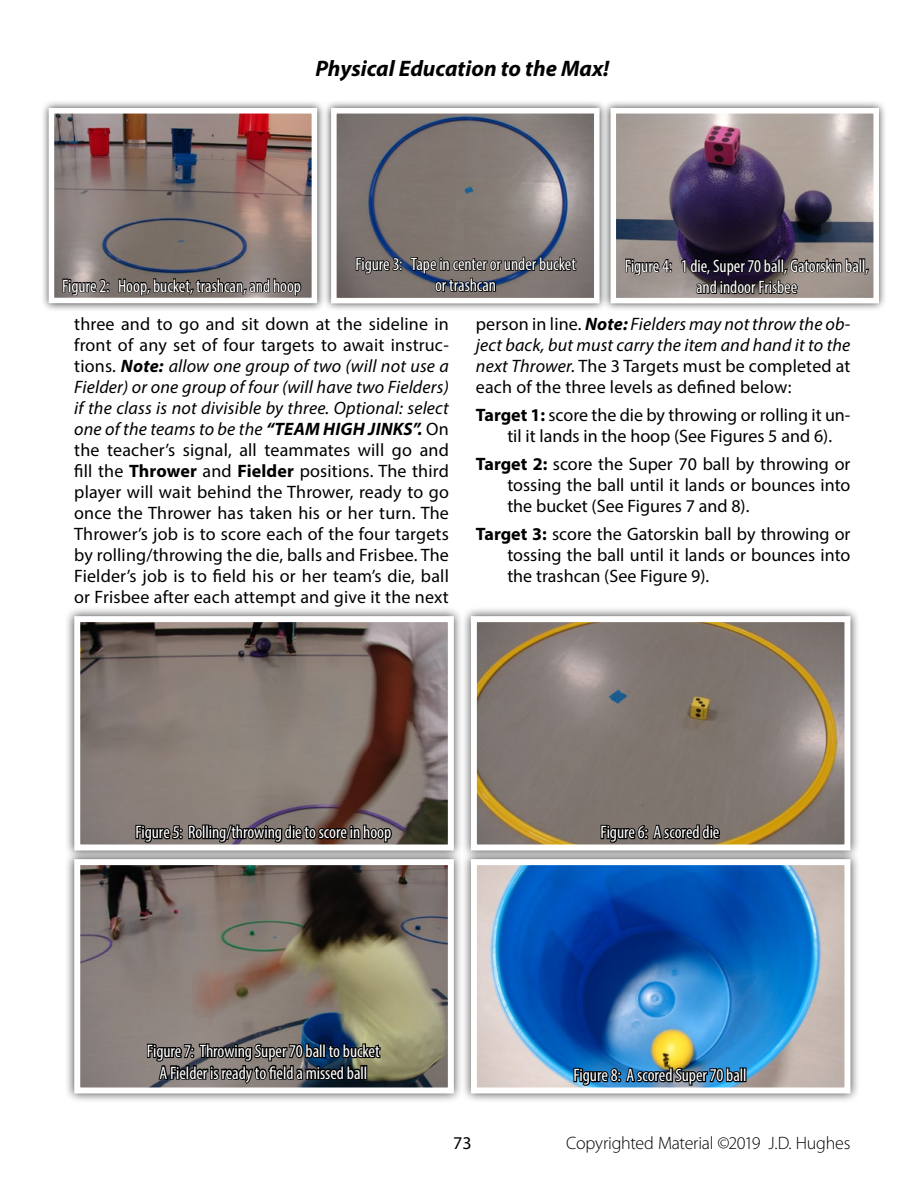
<style>
.page{position:relative;width:918px;height:1188px;background:#fff}
.page>*{position:absolute;margin:0;border:0;box-sizing:border-box;transform-origin:0 0}
.t1{font:italic 700 22.5px "Myriad Pro";color:#000}
.Numbered_list{font:18px/21px "Myriad Pro";color:#000;text-align:justify}
.Caption_White{font:condensed 18px/21.6px "Myriad Pro";letter-spacing:-.005em;color:#fff;text-align:center}
.t2{font:italic 18px/21px "Myriad Pro";letter-spacing:.01em;color:#000;text-align:justify}
.t3{font:300 18px "Myriad Pro";letter-spacing:-.015em;color:#000}
.s1{font-weight:700;font-style:italic}
.s2{font-style:italic}
.s3{font-weight:700}
.s4{font-style:normal}
</style>
<div class="page">
<div style="left:65px;top:850px;width:399px;height:253px;background:#000;opacity:.75"></div>
<img style="left:81px;top:866px;width:366px;height:221px">
<div style="left:74px;top:859px;width:380px;height:235px;border:6px solid #fff"></div>
<div style="left:65px;top:607px;width:399px;height:253px;background:#000;opacity:.75"></div>
<img style="left:81px;top:623px;width:366px;height:221px">
<div style="left:74px;top:616px;width:380px;height:235px;border:6px solid #fff"></div>
<div style="left:461px;top:850px;width:399px;height:253px;background:#000;opacity:.75"></div>
<img style="left:478px;top:866px;width:365px;height:221px">
<div style="left:471px;top:859px;width:379px;height:235px;border:6px solid #fff"></div>
<div style="left:461px;top:607px;width:399px;height:253px;background:#000;opacity:.75"></div>
<img style="left:478px;top:623px;width:365px;height:221px">
<div style="left:471px;top:616px;width:379px;height:235px;border:6px solid #fff"></div>
<svg style="left:146px;top:998px;width:236px;height:105px;background:#72716f"></svg>
<div style="left:360px;top:1065px;width:4px;height:15px;border:2px solid #000"></div>
<div style="left:364px;top:1065px;width:3px;height:15px;border:2px solid #000"></div>
<svg style="left:134px;top:781px;width:259px;height:94px;background:#817874"></svg>
<img style="left:572px;top:1022px;width:170px;height:81px">
<div style="left:740px;top:1067px;width:3px;height:15px;border:2px solid #000"></div>
<div style="left:743px;top:1067px;width:4px;height:15px;border:2px solid #000"></div>
<svg style="left:599px;top:781px;width:122px;height:83px;background:#857f7a"></svg>
<div style="left:40px;top:99px;width:286px;height:213px;background:#000;opacity:.75"></div>
<img style="left:56px;top:115px;width:254px;height:181px">
<div style="left:49px;top:108px;width:268px;height:195px;border:6px solid #fff"></div>
<div style="left:322px;top:99px;width:286px;height:213px;background:#000;opacity:.75"></div>
<img style="left:338px;top:115px;width:255px;height:181px">
<div style="left:331px;top:108px;width:269px;height:195px;border:6px solid #fff"></div>
<div style="left:602px;top:99px;width:286px;height:213px;background:#000;opacity:.75"></div>
<img style="left:618px;top:115px;width:254px;height:181px">
<div style="left:611px;top:108px;width:268px;height:195px;border:6px solid #fff"></div>
<svg style="left:62px;top:260px;width:48px;height:47px;background:#8b8583"></svg>
<svg style="left:118px;top:252px;width:184px;height:60px;background:#827d7c"></svg>
<svg style="left:355px;top:238px;width:47px;height:48px;background:#5e595b"></svg>
<svg style="left:410px;top:230px;width:167px;height:77px;background:#757070"></svg>
<svg style="left:624px;top:240px;width:48px;height:47px;background:#817874"></svg>
<svg style="left:680px;top:232px;width:190px;height:77px;background:#615a61"></svg>
<p class="t1" style="left:315px;top:54px;width:295px">Physical Education to the Max!</p>
<p class="Caption_White" style="left:62px;top:275px;width:241px">Figure 2: Hoop, bucket, trashcan, and hoop</p>
<p class="Caption_White" style="left:355px;top:253px;width:222px">Figure 3: Tape in center or under bucket</p>
<p class="Caption_White" style="left:435px;top:274px;width:63px">or trashcan</p>
<p class="Caption_White" style="left:625px;top:255px;width:245px">Figure 4: 1 die, Super 70 ball, Gatorskin ball, and indoor Frisbee</p>
<p class="Numbered_list" style="left:74px;top:314px;width:376px">three and to go and sit down at the sideline in front of any set of four targets to await instruc&shy;tions. <span class="s1">Note:</span> <span class="s2">allow one group of two (will not use a Fielder) or one group of four (will have two Fielders) if the class is not divisible by three. Optional: select one of the teams to be the</span> <span class="s1">“TEAM HIGH JINKS”.</span> On the teacher’s signal, all teammates will go and fill the <span class="s3">Thrower</span> and <span class="s3">Fielder</span> positions. The third player will wait behind the Thrower, ready to go once the Thrower has taken his or her turn. The Thrower’s job is to score each of the four targets by rolling/throwing the die, balls and Frisbee. The Fielder’s job is to field his or her team’s die, ball or Frisbee after each attempt and give it the next</p>
<p class="t2" style="left:476px;top:314px;width:376px"><span class="s4">person in line.</span> <span class="s3">Note:</span> Fielders may not throw the ob&shy;ject back, but must carry the item and hand it to the next Thrower. <span class="s4">The 3 Targets must be completed at each of the three levels as defined below:</span></p>
<p class="Numbered_list" style="left:507px;top:404px;width:345px;text-indent:-32px"><span class="s3">Target 1:</span> score the die by throwing or rolling it un&shy;til it lands in the hoop (See Figures 5 and 6).</p>
<p class="Numbered_list" style="left:507px;top:453px;width:345px;text-indent:-32px"><span class="s3">Target 2:</span> score the Super 70 ball by throwing or tossing the ball until it lands or bounces into the bucket (See Figures 7 and 8).</p>
<p class="Numbered_list" style="left:507px;top:523px;width:345px;text-indent:-32px"><span class="s3">Target 3:</span> score the Gatorskin ball by throwing or tossing the ball until it lands or bounces into the trashcan (See Figure 9).</p>
<p class="Caption_White" style="left:135px;top:821px;width:257px">Figure 5: Rolling/throwing die to score in hoop</p>
<p class="Caption_White" style="left:147px;top:1040px;width:234px">Figure 7: Throwing Super 70 ball to bucket</p>
<p class="Caption_White" style="left:160px;top:1062px;width:209px">A Fielder is ready to field a missed ball</p>
<p class="Numbered_list" style="left:453px;top:1132px;width:20px">73</p>
<p class="Caption_White" style="left:601px;top:821px;width:120px">Figure 6: A scored die</p>
<p class="Caption_White" style="left:574px;top:1064px;width:175px">Figure 8: A scored Super 70 ball</p>
<p class="t3" style="left:566px;top:1132px;width:286px">Copyrighted Material ©2019 J.D. Hughes</p>
</div>
